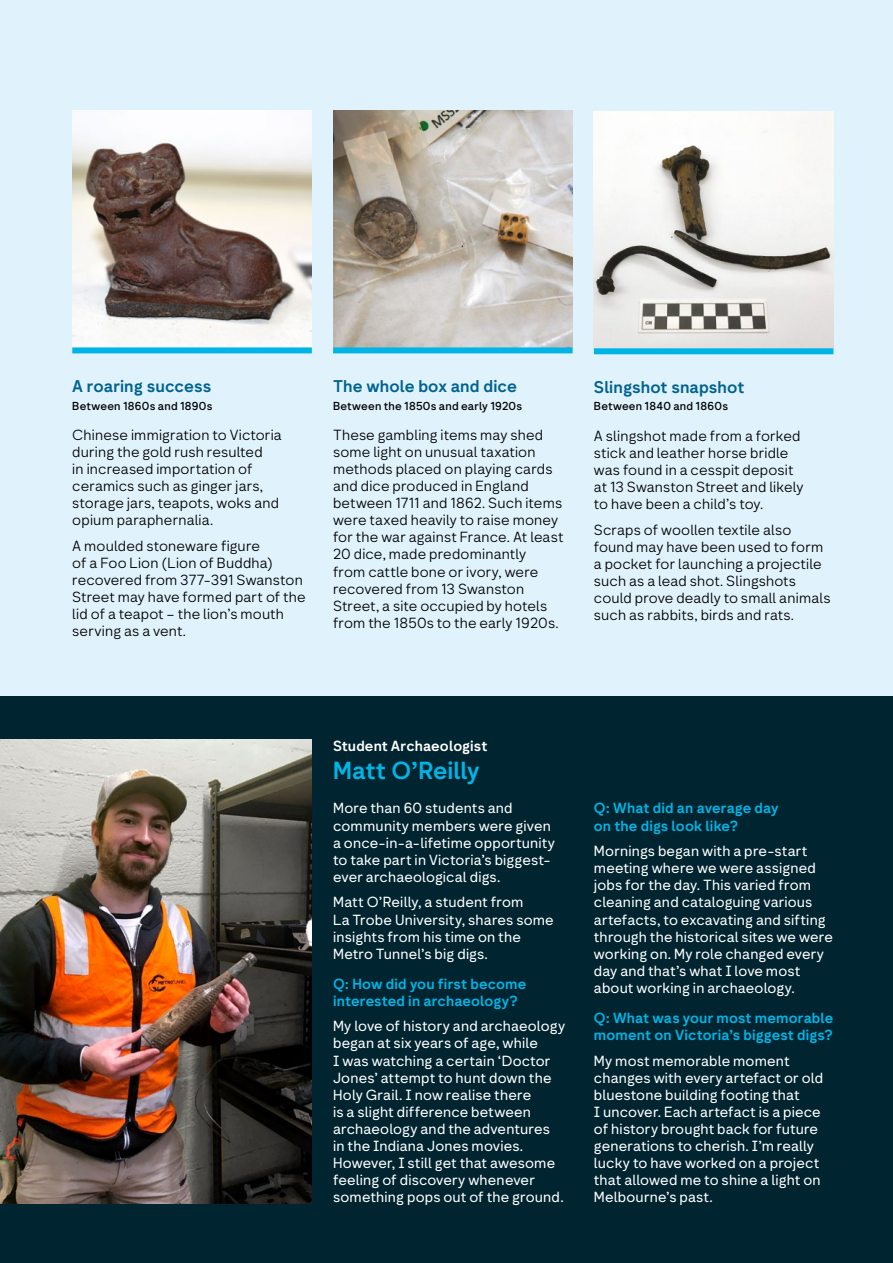
<style>
.page{position:relative;width:893px;height:1263px;background:#e0f2fc}
.page>*{position:absolute;margin:0;border:0;box-sizing:border-box;transform-origin:0 0}
.t1{font:700 24px "Network Geo";color:#00b5e5}
.t2{font:700 16.5px "Network Geo";letter-spacing:.005em;color:#00638f}
.t3{font:14.25px/17.1px "Network Geo";letter-spacing:.01em;color:#fff}
.t4{font:300 14.25px/17.1px "Network Geo";letter-spacing:.01em;color:#000}
.t5{font:700 14.25px/17.1px "Network Geo";letter-spacing:.01em;color:#00b5e5}
.t6{font:700 14.25px "Network Geo";letter-spacing:.01em;color:#fff}
.t7{font:500 11.25px "Network Geo";letter-spacing:.02em;color:#000}
</style>
<div class="page">
<div style="left:0;top:697px;width:893px;height:566px;background:#002531"></div>
<img style="left:0;top:740px;width:312px;height:463px">
<img style="left:72px;top:111px;width:240px;height:236px">
<img style="left:333px;top:111px;width:240px;height:236px">
<img style="left:594px;top:112px;width:239px;height:236px">
<div style="left:72px;top:347px;width:240px;height:6px;background:#00b5e5"></div>
<div style="left:333px;top:347px;width:240px;height:6px;background:#00b5e5"></div>
<div style="left:594px;top:348px;width:239px;height:6px;background:#00b5e5"></div>
<p class="t2" style="left:72px;top:375px;width:140px">A roaring success</p>
<p class="t7" style="left:72px;top:398px;width:142px">Between 1860s and 1890s</p>
<p class="t4" style="left:72px;top:426px;width:211px">Chinese immigration to Victoria during the gold rush resulted<br>in increased importation of ceramics such as ginger jars, storage jars, teapots, woks and opium paraphernalia.</p>
<p class="t4" style="left:72px;top:538px;width:235px">A moulded stoneware figure<br>of a Foo Lion (Lion of Buddha) recovered from 377-391 Swanston<br>Street may have formed part of the lid of a teapot – the lion’s mouth serving as a vent.</p>
<p class="t2" style="left:333px;top:375px;width:185px">The whole box and dice</p>
<p class="t7" style="left:333px;top:398px;width:191px">Between the 1850s and early 1920s</p>
<p class="t4" style="left:333px;top:426px;width:232px">These gambling items may shed some light on unusual taxation methods placed on playing cards and dice produced in England between 1711 and 1862. Such items were taxed heavily to raise money for the war against France. At least<br>20 dice, made predominantly<br>from cattle bone or ivory, were recovered from 13 Swanston<br>Street, a site occupied by hotels from the 1850s to the early 1920s.</p>
<p class="t2" style="left:594px;top:376px;width:152px">Slingshot snapshot</p>
<p class="t7" style="left:594px;top:399px;width:136px">Between 1840 and 1860s</p>
<p class="t4" style="left:594px;top:427px;width:211px">A slingshot made from a forked stick and leather horse bridle was found in a cesspit deposit at 13 Swanston Street and likely to have been a child’s toy.</p>
<p class="t4" style="left:594px;top:521px;width:238px">Scraps of woollen textile also found may have been used to form a pocket for launching a projectile such as a lead shot. Slingshots could prove deadly to small animals such as rabbits, birds and rats.</p>
<p class="t6" style="left:333px;top:736px;width:156px">Student Archaeologist</p>
<h1 class="t1" style="left:333px;top:755px;width:148px">Matt O’Reilly</h1>
<p class="t3" style="left:333px;top:800px;width:223px">More than 60 students and community members were given a once-in-a-lifetime opportunity to take part in Victoria’s biggest&shy;ever archaeological digs.</p>
<p class="t3" style="left:333px;top:894px;width:222px">Matt O’Reilly, a student from<br>La Trobe University, shares some insights from his time on the<br>Metro Tunnel’s big digs.</p>
<p class="t5" style="left:333px;top:976px;width:195px">Q: How did you first become interested in archaeology?</p>
<p class="t3" style="left:333px;top:1018px;width:234px">My love of history and archaeology began at six years of age, while<br>I was watching a certain ‘Doctor<br>Jones’ attempt to hunt down the<br>Holy Grail. I now realise there<br>is a slight difference between archaeology and the adventures<br>in the Indiana Jones movies.<br>However, I still get that awesome feeling of discovery whenever something pops out of the ground.</p>
<p class="t5" style="left:594px;top:801px;width:186px">Q: What did an average day on the digs look like?</p>
<p class="t3" style="left:594px;top:843px;width:240px">Mornings began with a pre-start meeting where we were assigned jobs for the day. This varied from cleaning and cataloguing various artefacts, to excavating and sifting through the historical sites we were working on. My role changed every day and that’s what I love most about working in archaeology.</p>
<p class="t5" style="left:594px;top:1010px;width:241px">Q: What was your most memorable moment on Victoria’s biggest digs?</p>
<p class="t3" style="left:594px;top:1052px;width:231px">My most memorable moment changes with every artefact or old bluestone building footing that<br>I uncover. Each artefact is a piece of history brought back for future generations to cherish. I’m really lucky to have worked on a project that allowed me to shine a light on<br>Melbourne’s past.</p>
</div>
